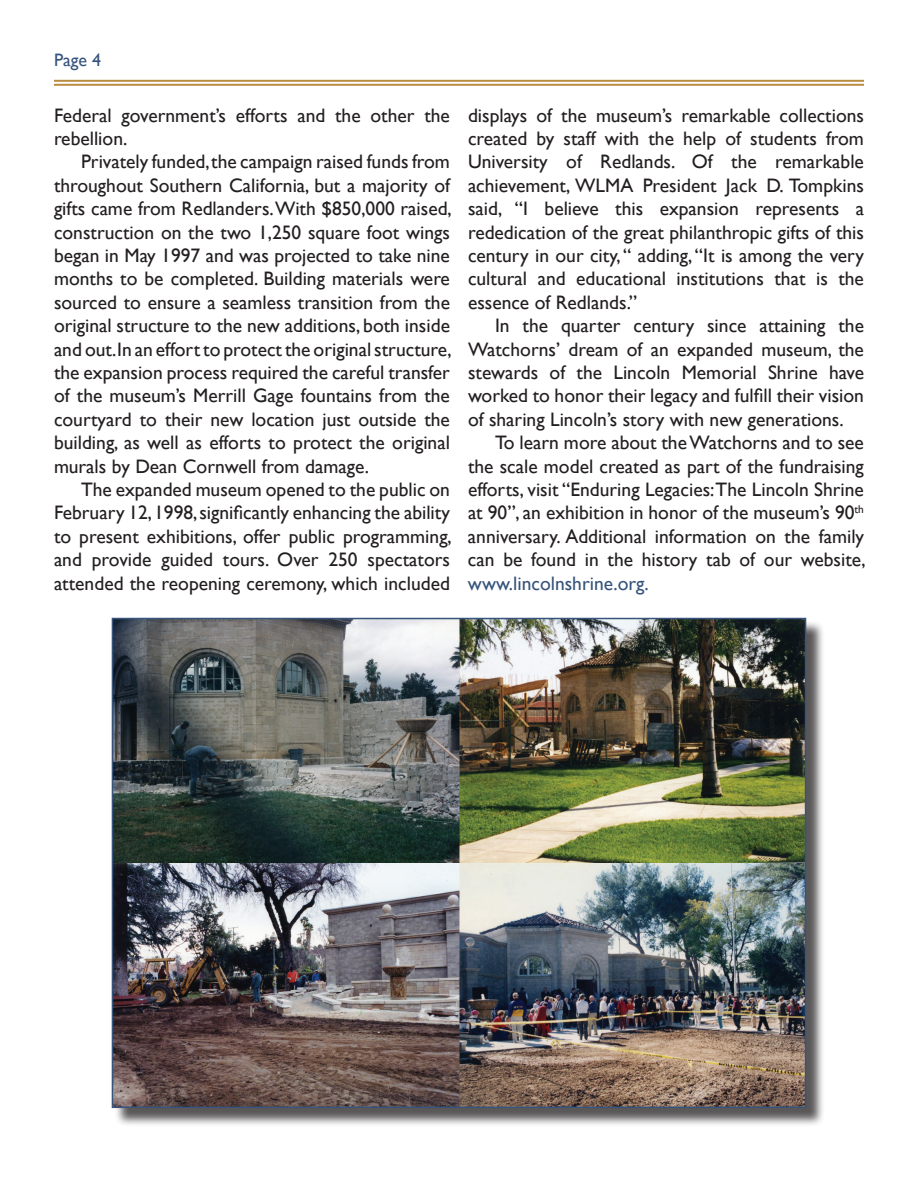
<style>
.page{position:relative;width:918px;height:1188px;background:#fff}
.page>*{position:absolute;margin:0;border:0;box-sizing:border-box;transform-origin:0 0}
.t1{font:19.5px/23.4px "Gill Sans";color:#231f20;text-align:justify}
.t2{font:19.5px "Gill Sans";color:#37547c}
.t3{font:18px "Gill Sans";color:#37547c}
</style>
<div class="page">
<hr style="left:54px;top:80px;width:810px;height:2px;background:#bb8b40">
<hr style="left:54px;top:84px;width:810px;height:2px;background:#bb8b40">
<div style="left:114px;top:620px;width:711px;height:507px;background:#231f20;opacity:.75"></div>
<img style="left:115px;top:621px;width:688px;height:484px">
<div style="left:112px;top:618px;width:694px;height:490px;border:2px solid #37547c"></div>
<p class="t3" style="left:54px;top:50px;width:49px">Page 4</p>
<p class="t1" style="left:54px;top:104px;width:397px">Federal government’s efforts and the other the rebellion.</p>
<p class="t1" style="left:54px;top:150px;width:399px;text-indent:27px">Privately funded, the campaign raised funds from throughout Southern California, but a majority of gifts came from Redlanders. With $850,000 raised, construction on the two 1,250 square foot wings began in May 1997 and was projected to take nine months to be completed. Building materials were sourced to ensure a seamless transition from the original structure to the new additions, both inside and out.In an effort to protect the original structure, the expansion process required the careful transfer of the museum’s Merrill Gage fountains from the courtyard to their new location just outside the building, as well as efforts to protect the original murals by Dean Cornwell from damage.</p>
<p class="t1" style="left:54px;top:478px;width:399px;text-indent:27px">The expanded museum opened to the public on February 12, 1998, significantly enhancing the ability to present exhibitions, offer public programming, and provide guided tours. Over 250 spectators attended the reopening ceremony, which included</p>
<p class="t1" style="left:468px;top:104px;width:398px">displays of the museum’s remarkable collections created by staff with the help of students from University of Redlands. Of the remarkable achievement, WLMA President Jack D. Tompkins said, “I believe this expansion represents a rededication of the great philanthropic gifts of this century in our city, “ adding, “It is among the very cultural and educational institutions that is the essence of Redlands.”</p>
<p class="t1" style="left:468px;top:314px;width:398px;text-indent:27px">In the quarter century since attaining the Watchorns’ dream of an expanded museum, the stewards of the Lincoln Memorial Shrine have worked to honor their legacy and fulfill their vision of sharing Lincoln’s story with new generations.</p>
<p class="t1" style="left:468px;top:431px;width:399px;text-indent:27px">To learn more about the Watchorns and to see the scale model created as part of the fundraising efforts, visit “Enduring Legacies:The Lincoln Shrine at 90”, an exhibition in honor of the museum’s 90<sup>th </sup>anniversary. Additional information on the family can be found in the history tab of our website,</p>
<p class="t2" style="left:468px;top:572px;width:182px">www.lincolnshrine.org.</p>
</div>
